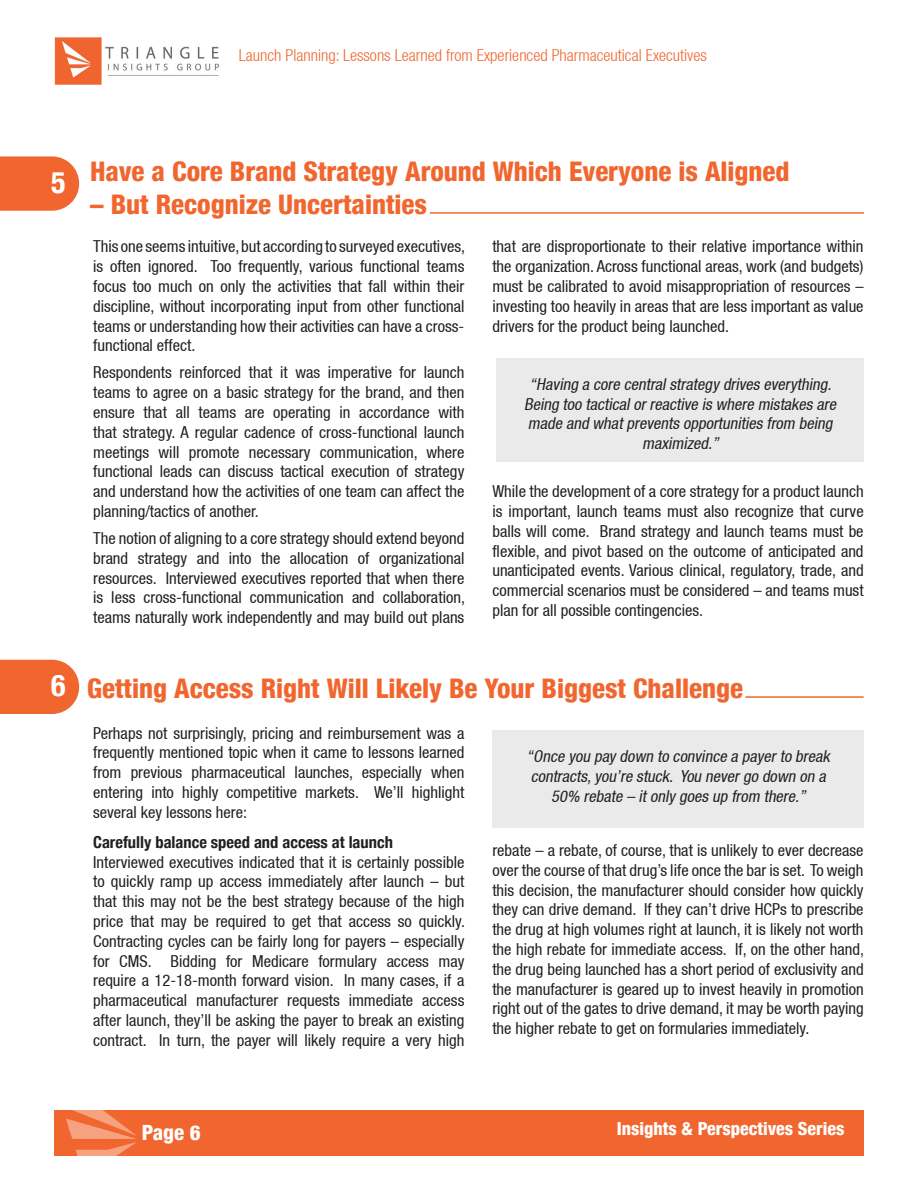
<style>
.page{position:relative;width:918px;height:1188px;background:#fff}
.page>*{position:absolute;margin:0;border:0;box-sizing:border-box;transform-origin:0 0}
.t1{font:700 condensed 30px "Helvetica 77";color:#fff}
.t2{font:800 condensed 27px "Helvetica 87";color:#f1662f}
.t3{font:800 condensed 21px "Helvetica 87";color:#fff}
.t4{font:800 condensed 18px "Helvetica 87";color:#fff}
.t5{font:condensed 16.5px/19.8px "Helvetica 57";color:#231f20;text-align:justify}
.t6{font:italic condensed 16.5px/19.8px "Helvetica 57";color:#231f20;text-align:center}
.t7{font:300 condensed 16.5px "Helvetica 47";color:#f1662f}
.t8{font:700 condensed 16.5px "Helvetica 77";color:#231f20}
</style>
<div class="page">
<div style="left:54px;top:1110px;width:810px;height:45px;background:#f1662f"></div>
<img style="left:54px;top:37px;width:165px;height:48px">
<svg style="left:54px;top:1110px;width:83px;height:46px"></svg>
<div style="left:496px;top:358px;width:368px;height:104px;background:#eaeaea"></div>
<div style="left:492px;top:731px;width:372px;height:97px;background:#eaeaea"></div>
<svg style="left:0;top:156px;width:79px;height:55px;background:#f27240"></svg>
<hr style="left:430px;top:212px;width:434px;height:2px;background:#f1662f">
<svg style="left:0;top:660px;width:79px;height:54px;background:#f1703d"></svg>
<hr style="left:745px;top:696px;width:119px;height:2px;background:#f1662f">
<p class="t7" style="left:239px;top:46px;width:470px">Launch Planning: Lessons Learned from Experienced Pharmaceutical Executives</p>
<h1 class="t1" style="left:51px;top:164px;width:16px">5</h1>
<h1 class="t1" style="left:51px;top:667px;width:16px">6</h1>
<h2 class="t2" style="left:90px;top:155px;width:701px">Have a Core Brand Strategy Around Which Everyone is Aligned</h2>
<h2 class="t2" style="left:90px;top:187px;width:338px">– But Recognize Uncertainties</h2>
<p class="t5" style="left:93px;top:237px;width:373px">This one seems intuitive, but according to surveyed executives, is often ignored. Too frequently, various functional teams focus too much on only the activities that fall within their discipline, without incorporating input from other functional teams or understanding how their activities can have a cross&shy;functional effect.</p>
<p class="t5" style="left:93px;top:363px;width:373px">Respondents reinforced that it was imperative for launch teams to agree on a basic strategy for the brand, and then ensure that all teams are operating in accordance with that strategy. A regular cadence of cross-functional launch meetings will promote necessary communication, where functional leads can discuss tactical execution of strategy and understand how the activities of one team can affect the planning/tactics of another.</p>
<p class="t5" style="left:93px;top:528px;width:373px">The notion of aligning to a core strategy should extend beyond brand strategy and into the allocation of organizational resources. Interviewed executives reported that when there is less cross-functional communication and collaboration, teams naturally work independently and may build out plans</p>
<p class="t5" style="left:492px;top:237px;width:373px">that are disproportionate to their relative importance within the organization. Across functional areas, work (and budgets) must be calibrated to avoid misappropriation of resources – investing too heavily in areas that are less important as value drivers for the product being launched.</p>
<p class="t6" style="left:524px;top:374px;width:317px">“Having a core centralstrategy drives everything.<br>Being too tacticalorreactive is where mistakes are made and whatprevents opportunities from being maximized.”</p>
<p class="t5" style="left:492px;top:481px;width:373px">While the development of a core strategy for a product launch is important, launch teams must also recognize that curve balls will come. Brand strategy and launch teams must be flexible, and pivot based on the outcome of anticipated and unanticipated events. Various clinical, regulatory, trade, and commercial scenarios must be considered – and teams must plan for all possible contingencies.</p>
<h2 class="t2" style="left:87px;top:671px;width:658px">Getting Access Right Will Likely Be Your Biggest Challenge</h2>
<p class="t5" style="left:93px;top:723px;width:373px">Perhaps not surprisingly, pricing and reimbursement was a frequently mentioned topic when it came to lessons learned from previous pharmaceutical launches, especially when entering into highly competitive markets. We’ll highlight several key lessons here:</p>
<p class="t8" style="left:93px;top:832px;width:301px">Carefully balance speed and access at launch</p>
<p class="t5" style="left:93px;top:852px;width:373px">Interviewed executives indicated that it is certainly possible to quickly ramp up access immediately after launch – but that this may not be the best strategy because of the high price that may be required to get that access so quickly.<br>Contracting cycles can be fairly long for payers – especially for CMS. Bidding for Medicare formulary access may require a 12-18-month forward vision. In many cases, if a pharmaceutical manufacturer requests immediate access after launch, they’ll be asking the payer to break an existing contract. In turn, the payer will likely require a very high</p>
<p class="t5" style="left:492px;top:840px;width:373px">rebate – a rebate, of course, that is unlikely to ever decrease over the course of that drug’s life once the bar is set. To weigh this decision, the manufacturer should consider how quickly they can drive demand. If they can’t drive HCPs to prescribe the drug at high volumes right at launch, it is likely not worth the high rebate for immediate access. If, on the other hand, the drug being launched has a short period of exclusivity and the manufacturer is geared up to invest heavily in promotion right out of the gates to drive demand, it may be worth paying the higher rebate to get on formularies immediately.</p>
<p class="t6" style="left:527px;top:746px;width:308px">“Once you pay down to convince a payerto break contracts,you’re stuck. You nevergo down on a<br>50% rebate – itonly goes up from there.”</p>
<p class="t3" style="left:142px;top:1120px;width:60px">Page 6</p>
<p class="t4" style="left:617px;top:1117px;width:229px">Insights &amp; Perspectives Series</p>
</div>
